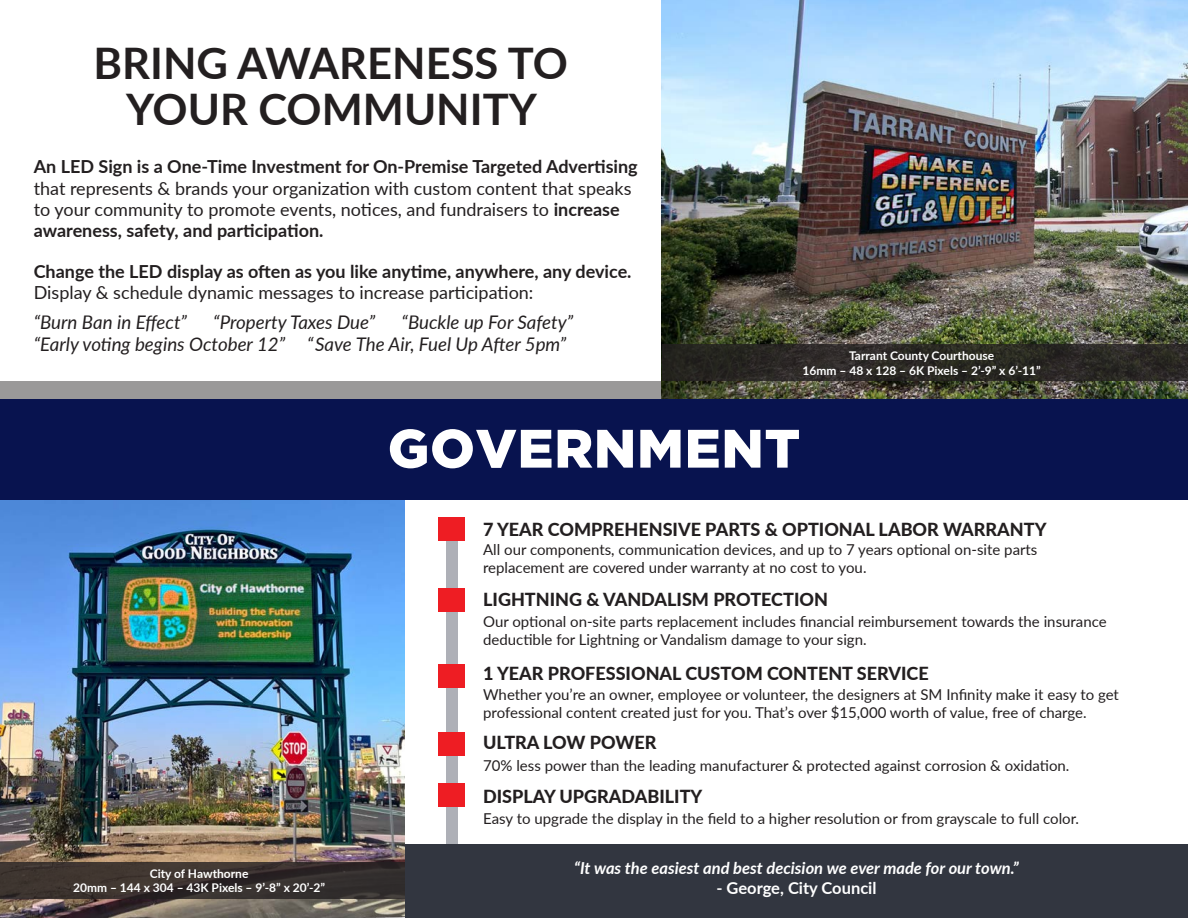
<style>
.page{position:relative;width:1188px;height:918px;background:#fff}
.page>*{position:absolute;margin:0;border:0;box-sizing:border-box;transform-origin:0 0}
.t1{font:900 54px "Gotham";letter-spacing:.015em;color:#fff}
.t2{font:700 43.5px/46.5px "Lato";color:#231f20;text-align:center}
.t3{font:italic 18.75px/22.5px "Lato";color:#231f20}
.t4{font:700 18px/21px "Lato";color:#231f20}
.t5{font:18px/21px "Lato";color:#231f20}
.t6{font:800 18px "Lato";color:#231f20}
.t7{font:italic 700 16.5px "Lato";color:#fff}
.t8{font:700 16.5px "Lato";color:#fff}
.t9{font:15px/18px "Lato";color:#231f20}
.t10{font:700 12px "Lato";color:#fff}
.s1{font-weight:700}
.s2{font-weight:400}
</style>
<div class="page">
<div style="left:446px;top:526px;width:12px;height:392px;background:#aeb0b7"></div>
<div style="left:438px;top:517px;width:27px;height:24px;background:#ee1d23"></div>
<div style="left:438px;top:588px;width:27px;height:24px;background:#ee1d23"></div>
<div style="left:438px;top:664px;width:27px;height:23px;background:#ee1d23"></div>
<div style="left:438px;top:732px;width:27px;height:24px;background:#ee1d23"></div>
<div style="left:438px;top:783px;width:27px;height:24px;background:#ee1d23"></div>
<div style="left:0;top:381px;width:662px;height:18px;background:#9a9999"></div>
<img style="left:0;top:500px;width:405px;height:418px">
<img style="left:662px;top:0;width:526px;height:400px">
<div style="left:0;top:400px;width:1188px;height:100px;background:#08134f"></div>
<div style="left:405px;top:844px;width:783px;height:74px;background:#323640"></div>
<svg style="left:0;top:862px;width:405px;height:37px;fill:#3a332f"></svg>
<svg style="left:662px;top:345px;width:526px;height:36px;fill:#2a2823"></svg>
<p class="t2" style="left:94px;top:38px;width:476px">BRING AWARENESS TO<br>YOUR COMMUNITY</p>
<p class="t4" style="left:34px;top:156px;width:606px">An LED Sign is a One-Time Investment for On-Premise Targeted Advertising</p>
<p class="t5" style="left:34px;top:177px;width:599px">that represents &amp; brands your organization with custom content that speaks to your community to promote events, notices, and fundraisers to <span class="s1">increase awareness, safety, and participation.</span></p>
<p class="t4" style="left:34px;top:260px;width:599px">Change the LED display as often as you like anytime, anywhere, any device.<br><span class="s2">Display &amp; schedule dynamic messages to increase participation:</span></p>
<p class="t3" style="left:34px;top:310px;width:155px">“Burn Ban in Effect”</p>
<p class="t3" style="left:213px;top:310px;width:164px">“Property Taxes Due”</p>
<p class="t3" style="left:34px;top:310px;width:541px;text-indent:368px">“Buckle up For Safety” “Early voting begins October 12” “Save The Air, Fuel Up After 5pm”</p>
<p class="t10" style="left:849px;top:347px;width:147px">Tarrant County Courthouse</p>
<p class="t10" style="left:803px;top:361px;width:240px">16mm – 48 x 128 – 6K Pixels – 2’-9” x 6’-11”</p>
<p class="t1" style="left:388px;top:417px;width:414px">GOVERNMENT</p>
<p class="t6" style="left:483px;top:517px;width:565px">7 YEAR COMPREHENSIVE PARTS &amp; OPTIONAL LABOR WARRANTY</p>
<p class="t9" style="left:483px;top:540px;width:556px">All our components, communication devices, and up to 7 years optional on-site parts replacement are covered under warranty at no cost to you.</p>
<p class="t10" style="left:150px;top:865px;width:100px">City of Hawthorne</p>
<p class="t10" style="left:73px;top:879px;width:254px">20mm – 144 x 304 – 43K Pixels – 9’-8” x 20’-2”</p>
<p class="t6" style="left:483px;top:586px;width:346px">LIGHTNING &amp; VANDALISM PROTECTION</p>
<p class="t9" style="left:483px;top:612px;width:625px">Our optional on-site parts replacement includes financial reimbursement towards the insurance deductible for Lightning or Vandalism damage to your sign.</p>
<p class="t9" style="left:483px;top:684px;width:637px">Whether you’re an owner, employee or volunteer, the designers at SM Infinity make it easy to get professional content created just for you. That’s over $15,000 worth of value, free of charge.</p>
<p class="t9" style="left:483px;top:756px;width:588px">70% less power than the leading manufacturer &amp; protected against corrosion &amp; oxidation.</p>
<p class="t9" style="left:483px;top:809px;width:598px">Easy to upgrade the display in the field to a higher resolution or from grayscale to full color.</p>
<p class="t7" style="left:574px;top:856px;width:446px">“It was the easiest and best decision we ever made for our town.”</p>
<p class="t8" style="left:716px;top:876px;width:162px">- George, City Council</p>
<p class="t6" style="left:483px;top:660px;width:447px">1 YEAR PROFESSIONAL CUSTOM CONTENT SERVICE</p>
<p class="t6" style="left:483px;top:729px;width:175px">ULTRA LOW POWER</p>
<p class="t6" style="left:483px;top:783px;width:221px">DISPLAY UPGRADABILITY</p>
</div>
